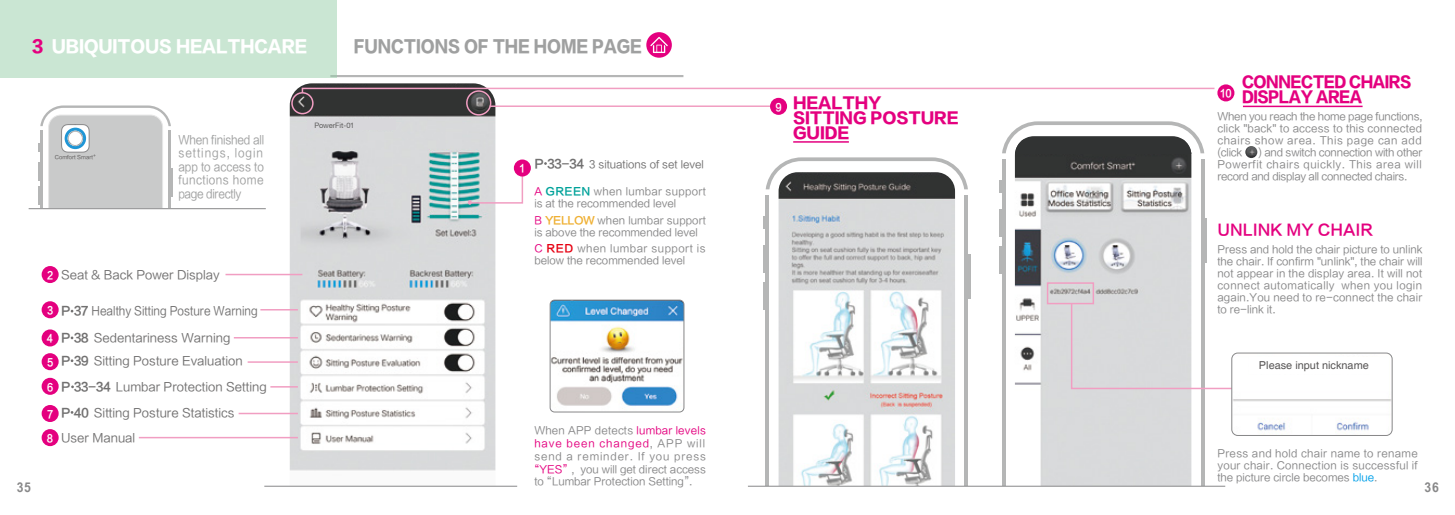
<style>
.page{position:relative;width:1455px;height:515px;background:#fff}
.page>*{position:absolute;margin:0;border:0;box-sizing:border-box;transform-origin:0 0}
.t1{font:16.5px "FZLTTHJW GB1 0";color:#9fa0a0;scale:.9 1}
.t2{font:16.5px "FZLTTHJW GB1 0";color:#fff;scale:.95 1}
.t3{font:15px/15px "FZLTTHJW GB1 0";letter-spacing:-.01em;color:#e4007f;scale:.93 1}
.t4{font:15px/15px "FZLTTHJW GB1 0";letter-spacing:-.01em;color:#e4007f}
.t5{font:15px "FZLTZHK GBK1 0";color:#e4007f}
.t6{font:700 13.5px "Arial Narrow";color:#888889;scale:1.1 1}
.t7{font:12px/23.1px "FZLTHJW GB1 0";color:#727171}
.t8{font:12px/13.5px "FZLTHJW GB1 0";letter-spacing:.04em;color:#9fa0a0;text-align:justify;scale:.9 1}
.t9{font:12px "FZLTHJW GB1 0";color:#727171;scale:.9 1}
.t10{font:10.95px "Helvetica";color:#595757}
.t11{font:10.5px/12px "FZLTHJW GB1 0";letter-spacing:.01em;color:#888889;text-align:justify}
.t12{font:10.5px "FZLTHJW GB1 0";color:#727171}
.t13{font:10.5px "FZLTHJW GB1 0";letter-spacing:.08em;color:#888889}
.t14{font:10.5px "FZLTHJW GB1 0";letter-spacing:.085em;color:#e4007f}
.t15{font:10.5px "FZLTZHK GBK1 0";color:#fff;scale:.9 1}
.t16{font:7.5px "Helvetica Neue CE";letter-spacing:-.01em;color:#5e5d5d}
.t17{font:5.4px "FZLTHJW GB1 0";color:#595757}
.t18{font:4.35px "FZLTHJW GB1 0";color:#595757}
.s1{color:#e4007f}
.s2{font-family:"FZLTZHK GBK1 0";font-size:12px}
.s3{font-family:"FZLTZHK GBK1 0";color:#00a29a}
.s4{font-family:"FZLTZHK GBK1 0";color:#efb033}
.s5{font-family:"FZLTZHK GBK1 0";color:#e60012}
.s6{font-family:"FZLTZHK GBK1 0"}
.s7{color:#888889}
.s8{color:#00a0e9}
</style>
<div class="page">
<img style="left:1014px;top:153px;width:177px;height:332px">
<svg style="left:999px;top:180px;width:2px;height:12px"></svg>
<hr style="left:999px;top:209px;width:2px;height:28px;background:#b5b6b6">
<hr style="left:999px;top:246px;width:2px;height:28px;background:#b5b6b6">
<hr style="left:1204px;top:218px;width:2px;height:45px;background:#b5b6b6">
<svg style="left:1002px;top:121px;width:202px;height:32px"></svg>
<svg style="left:1201px;top:159px;width:3px;height:326px"></svg>
<svg style="left:1001px;top:159px;width:4px;height:326px"></svg>
<svg style="left:39px;top:105px;width:133px;height:103px"></svg>
<hr style="left:29px;top:208px;width:237px;height:1px;background:#888889">
<img style="left:778px;top:189px;width:177px;height:296px">
<svg style="left:763px;top:216px;width:2px;height:12px"></svg>
<hr style="left:763px;top:245px;width:2px;height:28px;background:#b5b6b6">
<hr style="left:763px;top:282px;width:2px;height:28px;background:#b5b6b6">
<hr style="left:968px;top:254px;width:2px;height:45px;background:#b5b6b6">
<svg style="left:765px;top:157px;width:202px;height:32px"></svg>
<hr style="left:964px;top:195px;width:4px;height:319px;background:#b5b6b6">
<hr style="left:765px;top:195px;width:4px;height:319px;background:#b5b6b6">
<div style="left:747px;top:486px;width:478px;height:28px;background:#fff"></div>
<hr style="left:747px;top:485px;width:478px;height:1px;background:#888889">
<hr style="left:330px;top:75px;width:353px;height:2px;background:#b5b6b6">
<div style="left:0;top:0;width:337px;height:77px;background:#cae6d3"></div>
<img style="left:290px;top:83px;width:205px;height:388px">
<svg style="left:468px;top:171px;width:56px;height:34px"></svg>
<hr style="left:225px;top:274px;width:77px;height:1px;background:#f19ec2">
<hr style="left:489px;top:105px;width:282px;height:2px;background:#f19ec2">
<div style="left:291px;top:92px;width:22px;height:22px;border:2px solid #f19ec2;border-radius:50%"></div>
<svg style="left:301px;top:87px;width:914px;height:7px"></svg>
<div style="left:1046px;top:282px;width:48px;height:22px;border:2px solid #f19ec2"></div>
<div style="left:646px;top:32px;width:25px;height:26px;background:#e4007f;border-radius:50%"></div>
<svg style="left:650px;top:37px;width:17px;height:16px"></svg>
<hr style="left:260px;top:309px;width:38px;height:1px;background:#f19ec2">
<hr style="left:234px;top:337px;width:64px;height:1px;background:#f19ec2">
<hr style="left:248px;top:361px;width:50px;height:1px;background:#f19ec2">
<hr style="left:239px;top:412px;width:59px;height:2px;background:#f19ec2">
<hr style="left:139px;top:436px;width:159px;height:2px;background:#f19ec2">
<svg style="left:270px;top:386px;width:28px;height:1px"></svg>
<img style="left:550px;top:300px;width:134px;height:112px">
<div style="left:550px;top:300px;width:134px;height:112px;border:1px solid #888889;border-radius:5px"></div>
<div style="left:514px;top:159px;width:17px;height:17px;background:#e4007f;border-radius:50%"></div>
<div style="left:42px;top:266px;width:17px;height:17px;background:#e4007f;border-radius:50%"></div>
<div style="left:42px;top:301px;width:17px;height:17px;background:#e4007f;border-radius:50%"></div>
<div style="left:42px;top:329px;width:17px;height:17px;background:#e4007f;border-radius:50%"></div>
<div style="left:42px;top:353px;width:17px;height:17px;background:#e4007f;border-radius:50%"></div>
<div style="left:42px;top:377px;width:17px;height:17px;background:#e4007f;border-radius:50%"></div>
<div style="left:42px;top:405px;width:17px;height:17px;background:#e4007f;border-radius:50%"></div>
<div style="left:42px;top:429px;width:17px;height:17px;background:#e4007f;border-radius:50%"></div>
<div style="left:770px;top:98px;width:17px;height:17px;background:#e4007f;border-radius:50%"></div>
<div style="left:1217px;top:84px;width:17px;height:17px;background:#e4007f;border-radius:50%"></div>
<svg style="left:1070px;top:302px;width:180px;height:88px"></svg>
<hr style="left:793px;top:141px;width:55px;height:2px;background:#e4007f">
<hr style="left:1242px;top:106px;width:120px;height:1px;background:#e4007f">
<img style="left:1231px;top:353px;width:160px;height:82px">
<div style="left:1231px;top:353px;width:161px;height:82px;border:1px solid #888889;border-radius:6px"></div>
<hr style="left:264px;top:485px;width:253px;height:1px;background:#888889">
<div style="left:466px;top:90px;width:25px;height:26px;border:2px solid #f19ec2;border-radius:50%"></div>
<svg style="left:1245px;top:146px;width:12px;height:12px"></svg>
<div style="left:307px;top:119px;width:89px;height:10px;background:#d8d7db"></div>
<div style="left:1248px;top:357px;width:130px;height:17px;background:#fff"></div>
<h1 class="t2" style="left:32px;top:37px;width:291px"><span class="s1">3</span> UBIQUITOUS HEALTHCARE</h1>
<h1 class="t1" style="left:354px;top:37px;width:321px">FUNCTIONS OF THE HOME PAGE</h1>
<h2 class="t3" style="left:1219px;top:75px;width:207px;text-indent:22px">CONNECTED CHAIRS<br><sup>10</sup> DISPLAY AREA</h2>
<h2 class="t4" style="left:793px;top:96px;width:167px">HEALTHY<br>SITTING POSTURE<br>GUIDE</h2>
<p class="t15" style="left:775px;top:101px;width:9px">9</p>
<p class="t11" style="left:1217px;top:110px;width:206px">When you reach the home page functions, click "back" to access to this connected chairs show area. This page can add (click</p>
<p class="t16" style="left:314px;top:121px;width:41px">PowerFit-01</p>
<p class="t8" style="left:178px;top:133px;width:97px">When finished all settings, login app to access to functions home page directly</p>
<p class="t11" style="left:1217px;top:146px;width:206px;text-indent:41px">) and switch connection with other Powerfit chairs quickly. This area will record and display all connected chairs.</p>
<p class="t17" style="left:55px;top:154px;width:40px">Comfort Smart</p>
<p class="t18" style="left:93px;top:152px;width:4px">+</p>
<p class="t12" style="left:534px;top:158px;width:171px"><span class="s2">P 33-34</span> 3 situations of set level</p>
<p class="t11" style="left:534px;top:186px;width:173px"><span class="s1">A</span> <span class="s3">GREEN</span> when lumbar support is at the recommended level</p>
<p class="t11" style="left:534px;top:214px;width:173px"><span class="s1">B</span> <span class="s4">YELLOW</span> when lumbar support is above the recommended level</p>
<p class="t11" style="left:534px;top:243px;width:173px"><span class="s1">C</span> <span class="s5">RED</span> when lumbar support is below the recommended level</p>
<p class="t15" style="left:519px;top:163px;width:8px">1</p>
<h2 class="t5" style="left:1217px;top:221px;width:157px">UNLINK MY CHAIR</h2>
<p class="t11" style="left:1217px;top:243px;width:206px">Press and hold the chair picture to unlink the chair. If confirm "unlink", the chair will not appear in the display area. It will not connect automatically when you login again.You need to re-connect the chair to re-link it.</p>
<p class="t7" style="left:61px;top:263px;width:160px">Seat &amp; Back Power Display</p>
<p class="t15" style="left:47px;top:269px;width:8px">2</p>
<p class="t15" style="left:47px;top:304px;width:8px">3</p>
<p class="t15" style="left:47px;top:333px;width:8px">4</p>
<p class="t15" style="left:47px;top:356px;width:8px">5</p>
<p class="t15" style="left:47px;top:381px;width:8px">6</p>
<p class="t15" style="left:47px;top:408px;width:8px">7</p>
<p class="t15" style="left:47px;top:432px;width:9px">8</p>
<p class="t9" style="left:61px;top:304px;width:220px"><span class="s6">P 37</span> Healthy Sitting Posture Warning</p>
<p class="t7" style="left:61px;top:326px;width:183px"><span class="s6">P 38</span> Sedentariness Warning<br><span class="s6">P 39</span> Sitting Posture Evaluation</p>
<p class="t7" style="left:61px;top:374px;width:207px;line-height:26.2px"><span class="s6">P 33-34</span> Lumbar Protection Setting<br><span class="s6">P 40</span> Sitting Posture Statistics</p>
<p class="t7" style="left:61px;top:426px;width:76px">User Manual</p>
<p class="t10" style="left:1258px;top:361px;width:111px">Please input nickname</p>
<p class="t11" style="left:534px;top:425px;width:173px">When APP detects <span class="s1">lumbar levels</span></p>
<p class="t14" style="left:534px;top:437px;width:172px">have been changed<span class="s7">, APP will</span></p>
<p class="t13" style="left:534px;top:450px;width:173px">send a reminder. If you press</p>
<p class="t11" style="left:529px;top:463px;width:178px"><span class="s1">“YES”</span>, you will get direct access</p>
<p class="t11" style="left:534px;top:476px;width:162px">to “Lumbar Protection Setting”.</p>
<p class="t11" style="left:1217px;top:447px;width:202px">Press and hold chair name to rename your chair. Connection is successful if the picture circle becomes <span class="s8">blue</span>.</p>
<p class="t6" style="left:17px;top:479px;width:14px">35</p>
<p class="t6" style="left:1424px;top:479px;width:14px">36</p>
</div>
